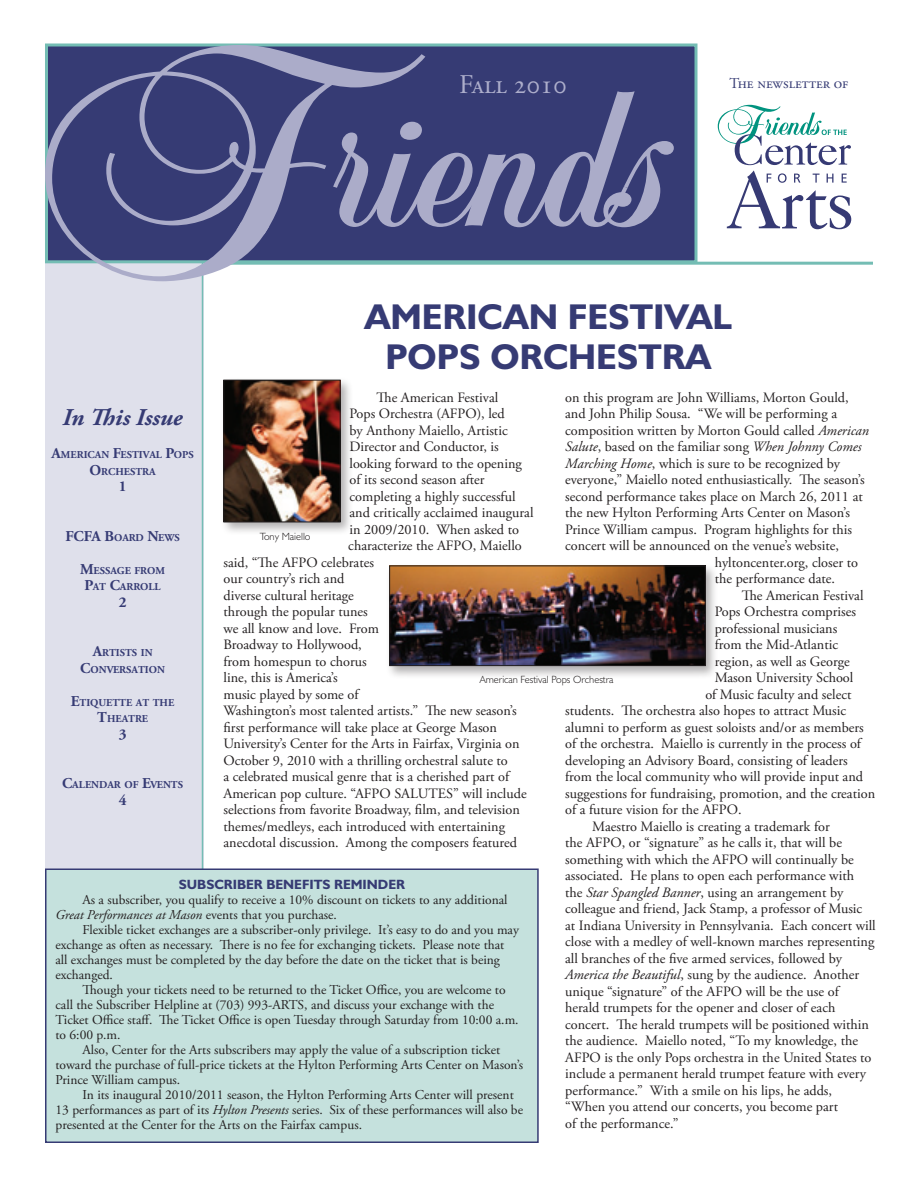
<style>
.page{position:relative;width:918px;height:1188px;background:#fff}
.page>*{position:absolute;margin:0;border:0;box-sizing:border-box;transform-origin:0 0}
.t1{font:700 36px "Humanist 521 BT";color:#363b74}
.t2{font:27px "Adobe Garamond Pro";color:#adaecb}
.t3{font:italic 700 24px "Adobe Garamond Pro";color:#363b74}
.t4{font:15px "Adobe Garamond Pro";letter-spacing:.16em;color:#363b74}
.t5{font:700 15px "Adobe Garamond Pro";color:#363b74}
.t6{font:14.25px/16.5px "Adobe Garamond Pro";color:#231f20}
.t7{font:13.5px/15px "Adobe Garamond Pro";color:#231f20}
.t8{font:700 13.5px "Humanist 521 BT";color:#363b74}
.t9{font:700 10.5px/16.5px "Adobe Garamond Pro";color:#363b74;text-align:center}
.t10{font:300 10.5px "Humanist 521 BT";color:#231f20}
.s1{font-style:italic}
.s2{font-size:15px}
</style>
<div class="page">
<div style="left:386px;top:562px;width:333px;height:117px;background:#231f20;opacity:.35"></div>
<img style="left:391px;top:567px;width:313px;height:97px">
<div style="left:389px;top:565px;width:317px;height:101px;border:1px solid #231f20"></div>
<hr style="left:45px;top:262px;width:828px;height:3px;background:#74bdb4">
<div style="left:45px;top:45px;width:159px;height:1098px;background:#dfe0eb"></div>
<hr style="left:202px;top:260px;width:1px;height:883px;background:#74bdb4">
<div style="left:45px;top:44px;width:653px;height:219px;background:#363b74;border:3px solid #74bdb4"></div>
<svg style="left:717px;top:104px;width:135px;height:126px"></svg>
<svg style="left:425px;top:91px;width:249px;height:136px"></svg>
<svg style="left:45px;top:45px;width:380px;height:236px"></svg>
<svg style="left:236px;top:222px;width:33px;height:12px"></svg>
<div style="left:46px;top:869px;width:492px;height:273px;background:#c5e1dd"></div>
<div style="left:45px;top:868px;width:494px;height:275px;border:2px solid #363b74"></div>
<div style="left:220px;top:376px;width:133px;height:159px;background:#231f20;opacity:.35"></div>
<img style="left:226px;top:382px;width:112px;height:138px">
<div style="left:224px;top:380px;width:116px;height:142px;border:1px solid #231f20"></div>
<p class="t2" style="left:459px;top:68px;width:109px">Fall 2010</p>
<p class="t4" style="left:730px;top:74px;width:120px">The newsletter of</p>
<p class="t1" style="left:364px;top:294px;width:369px">AMERICAN FESTIVAL</p>
<p class="t1" style="left:385px;top:335px;width:327px">POPS ORCHESTRA</p>
<p class="t6" style="left:376px;top:389px;width:123px">The American Festival</p>
<p class="t6" style="left:350px;top:406px;width:157px">Pops Orchestra (AFPO), led</p>
<p class="t6" style="left:350px;top:422px;width:160px">by Anthony Maiello, Artistic</p>
<p class="t6" style="left:350px;top:439px;width:151px">Director and Conductor, is</p>
<p class="t6" style="left:350px;top:455px;width:174px">looking forward to the opening</p>
<p class="t6" style="left:350px;top:472px;width:137px">of its second season after</p>
<p class="t6" style="left:350px;top:488px;width:168px">completing a highly successful</p>
<p class="t6" style="left:350px;top:505px;width:186px">and critically acclaimed inaugural</p>
<p class="t6" style="left:350px;top:521px;width:171px">in 2009/2010. When asked to</p>
<p class="t6" style="left:348px;top:538px;width:175px">characterize the AFPO, Maiello</p>
<p class="t6" style="left:224px;top:554px;width:152px">said, “The AFPO celebrates</p>
<p class="t6" style="left:224px;top:571px;width:122px">our country’s rich and</p>
<p class="t6" style="left:224px;top:587px;width:132px">diverse cultural heritage</p>
<p class="t6" style="left:224px;top:604px;width:146px">through the popular tunes</p>
<p class="t6" style="left:224px;top:620px;width:157px">we all know and love. From</p>
<p class="t6" style="left:224px;top:637px;width:140px">Broadway to Hollywood,</p>
<p class="t6" style="left:224px;top:653px;width:145px">from homespun to chorus</p>
<p class="t6" style="left:224px;top:670px;width:116px">line, this is America’s</p>
<p class="t6" style="left:224px;top:686px;width:138px">music played by some of</p>
<p class="t6" style="left:224px;top:703px;width:295px">Washington’s most talented artists.” The new season’s</p>
<p class="t6" style="left:224px;top:719px;width:275px">first performance will take place at George Mason</p>
<p class="t6" style="left:224px;top:736px;width:298px">University’s Center for the Arts in Fairfax, Virginia on</p>
<p class="t6" style="left:224px;top:752px;width:286px">October 9, 2010 with a thrilling orchestral salute to</p>
<p class="t6" style="left:224px;top:769px;width:289px">a celebrated musical genre that is a cherished part of</p>
<p class="t6" style="left:224px;top:785px;width:305px">American pop culture. “AFPO SALUTES” will include</p>
<p class="t6" style="left:224px;top:802px;width:298px">selections from favorite Broadway, film, and television</p>
<p class="t6" style="left:224px;top:818px;width:283px">themes/medleys, each introduced with entertaining</p>
<p class="t6" style="left:224px;top:835px;width:295px">anecdotal discussion. Among the composers featured</p>
<p class="t6" style="left:565px;top:390px;width:285px">on this program are John Williams, Morton Gould,</p>
<p class="t6" style="left:565px;top:406px;width:273px">and John Philip Sousa. “We will be performing a</p>
<p class="t6" style="left:565px;top:423px;width:305px">composition written by Morton Gould called <span class="s1">American</span></p>
<p class="t6" style="left:565px;top:439px;width:298px"><span class="s1">Salute</span>, based on the familiar song <span class="s1">When Johnny Comes</span></p>
<p class="t6" style="left:565px;top:456px;width:276px"><span class="s1">Marching Home</span>, which is sure to be recognized by</p>
<p class="t6" style="left:565px;top:472px;width:301px">everyone,” Maiello noted enthusiastically. The season’s</p>
<p class="t6" style="left:565px;top:489px;width:299px">second performance takes place on March 26, 2011 at</p>
<p class="t6" style="left:565px;top:505px;width:286px">the new Hylton Performing Arts Center on Mason’s</p>
<p class="t6" style="left:565px;top:522px;width:288px">Prince William campus. Program highlights for this</p>
<p class="t6" style="left:565px;top:538px;width:275px">concert will be announced on the venue’s website,</p>
<p class="t6" style="left:715px;top:555px;width:145px">hyltoncenter.org, closer to</p>
<p class="t6" style="left:715px;top:571px;width:122px">the performance date.</p>
<p class="t6" style="left:742px;top:588px;width:123px">The American Festival</p>
<p class="t6" style="left:715px;top:604px;width:143px">Pops Orchestra comprises</p>
<p class="t6" style="left:715px;top:621px;width:124px">professional musicians</p>
<p class="t6" style="left:715px;top:637px;width:125px">from the Mid-Atlantic</p>
<p class="t6" style="left:715px;top:654px;width:137px">region, as well as George</p>
<p class="t6" style="left:715px;top:670px;width:140px">Mason University School</p>
<p class="t6" style="left:705px;top:687px;width:148px">of Music faculty and select</p>
<p class="t6" style="left:565px;top:703px;width:282px">students. The orchestra also hopes to attract Music</p>
<p class="t6" style="left:565px;top:720px;width:300px">alumni to perform as guest soloists and/or as members</p>
<p class="t6" style="left:565px;top:736px;width:299px">of the orchestra. Maiello is currently in the process of</p>
<p class="t6" style="left:565px;top:753px;width:284px">developing an Advisory Board, consisting of leaders</p>
<p class="t6" style="left:565px;top:769px;width:299px">from the local community who will provide input and</p>
<p class="t6" style="left:565px;top:786px;width:311px">suggestions for fundraising, promotion, and the creation</p>
<p class="t6" style="left:565px;top:802px;width:178px">of a future vision for the AFPO.</p>
<p class="t6" style="left:565px;top:819px;width:312px;text-indent:27px">Maestro Maiello is creating a trademark for<br>the AFPO, or “signature” as he calls it, that will be something with which the AFPO will continually be associated. He plans to open each performance with<br>the <span class="s1">Star Spangled Banner</span>, using an arrangement by colleague and friend, Jack Stamp, a professor of Music at Indiana University in Pennsylvania. Each concert will close with a medley of well-known marches representing all branches of the five armed services, followed by <span class="s1">America the Beautiful</span>, sung by the audience. Another unique “signature” of the AFPO will be the use of herald trumpets for the opener and closer of each concert. The herald trumpets will be positioned within the audience. Maiello noted, “To my knowledge, the AFPO is the only Pops orchestra in the United States to include a permanent herald trumpet feature with every performance.” With a smile on his lips, he adds, “When you attend our concerts, you become part<br>of the performance.”</p>
<p class="t3" style="left:63px;top:404px;width:121px">In This Issue</p>
<p class="t9" style="left:52px;top:447px;width:144px"><span class="s2">A</span>MERICAN <span class="s2">F</span>ESTIVAL <span class="s2">P</span>OPS<br><span class="s2">O</span>RCHESTRA</p>
<p class="t5" style="left:119px;top:478px;width:9px">1</p>
<p class="t9" style="left:65px;top:530px;width:116px"><span class="s2">FCFA B</span>OARD <span class="s2">N</span>EWS</p>
<p class="t9" style="left:80px;top:563px;width:86px"><span class="s2">M</span>ESSAGE FROM</p>
<p class="t9" style="left:84px;top:579px;width:78px"><span class="s2">P</span>AT <span class="s2">C</span>ARROLL</p>
<p class="t5" style="left:119px;top:593px;width:9px">2</p>
<p class="t9" style="left:93px;top:645px;width:61px"><span class="s2">A</span>RTISTS IN</p>
<p class="t9" style="left:80px;top:662px;width:86px"><span class="s2">C</span>ONVERSATION</p>
<p class="t9" style="left:71px;top:695px;width:105px"><span class="s2">E</span>TIQUETTE AT THE<br><span class="s2">T</span>HEATRE</p>
<p class="t5" style="left:119px;top:725px;width:9px">3</p>
<p class="t9" style="left:62px;top:777px;width:122px"><span class="s2">C</span>ALENDAR OF <span class="s2">E</span>VENTS</p>
<p class="t5" style="left:119px;top:791px;width:9px">4</p>
<p class="t10" style="left:260px;top:530px;width:52px">Tony Maiello</p>
<p class="t10" style="left:480px;top:673px;width:135px">American Festival Pops Orchestra</p>
<p class="t8" style="left:179px;top:876px;width:228px">SUBSCRIBER BENEFITS REMINDER</p>
<p class="t7" style="left:56px;top:893px;width:454px;text-indent:27px">As a subscriber, you qualify to receive a 10% discount on tickets to any additional<br><span class="s1">Great Performances at Mason</span> events that you purchase.</p>
<p class="t7" style="left:56px;top:923px;width:465px;text-indent:27px">Flexible ticket exchanges are a subscriber-only privilege. It’s easy to do and you may exchange as often as necessary. There is no fee for exchanging tickets. Please note that all exchanges must be completed by the day before the date on the ticket that is being exchanged.</p>
<p class="t7" style="left:56px;top:983px;width:465px;text-indent:27px">Though your tickets need to be returned to the Ticket Office, you are welcome to call the Subscriber Helpline at (703) 993-ARTS, and discuss your exchange with the Ticket Office staff. The Ticket Office is open Tuesday through Saturday from 10:00 a.m. to 6:00 p.m.</p>
<p class="t7" style="left:56px;top:1043px;width:469px;text-indent:27px">Also, Center for the Arts subscribers may apply the value of a subscription ticket toward the purchase of full-price tickets at the Hylton Performing Arts Center on Mason’s<br>Prince William campus.</p>
<p class="t7" style="left:56px;top:1088px;width:469px;text-indent:27px">In its inaugural 2010/2011 season, the Hylton Performing Arts Center will present<br>13 performances as part of its <span class="s1">Hylton Presents</span> series. Six of these performances will also be presented at the Center for the Arts on the Fairfax campus.</p>
</div>
